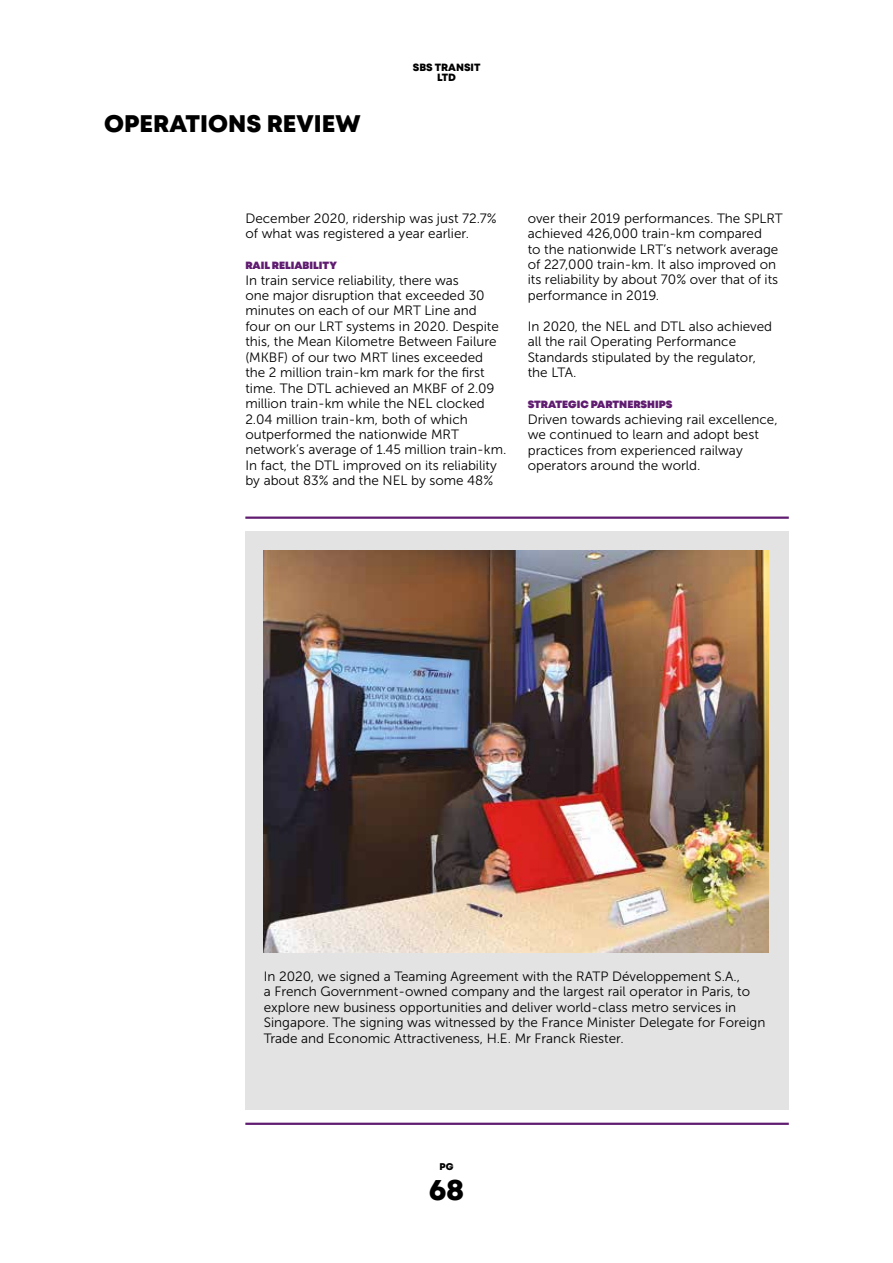
<style>
.page{position:relative;width:893px;height:1263px;background:#fff}
.page>*{position:absolute;margin:0;border:0;box-sizing:border-box;transform-origin:0 0}
.t1{font:800 30px "Mont";color:#000}
.t2{font:800 24px "Mont";color:#000}
.t3{font:13.5px/15.5px "Museo Sans 300";color:#000}
.t4{font:900 10.5px "Mont";color:#601c70}
.t5{font:800 10.5px/10.5px "Mont";color:#000;text-align:center}
.t6{font:800 9.75px "Mont";color:#000}
</style>
<div class="page">
<div style="left:245px;top:531px;width:544px;height:579px;background:#e3e3e3"></div>
<hr style="left:245px;top:516px;width:544px;height:3px;background:#601c70">
<hr style="left:245px;top:1123px;width:544px;height:2px;background:#601c70">
<img style="left:264px;top:551px;width:505px;height:401px">
<h2 class="t2" style="left:104px;top:108px;width:258px">OPERATIONS REVIEW</h2>
<p class="t5" style="left:413px;top:62px;width:69px">SBS TRANSIT<br>LTD</p>
<p class="t3" style="left:245px;top:210px;width:253px">December 2020, ridership was just 72.7% of what was registered a year earlier.</p>
<p class="t4" style="left:245px;top:259px;width:93px">RAIL RELIABILITY</p>
<p class="t3" style="left:245px;top:272px;width:263px">In train service reliability, there was<br>one major disruption that exceeded 30 minutes on each of our MRT Line and<br>four on our LRT systems in 2020. Despite this, the Mean Kilometre Between Failure (MKBF) of our two MRT lines exceeded the 2 million train-km mark for the first time. The DTL achieved an MKBF of 2.09 million train-km while the NEL clocked 2.04 million train-km, both of which outperformed the nationwide MRT network’s average of 1.45 million train-km.<br>In fact, the DTL improved on its reliability by about 83% and the NEL by some 48%</p>
<p class="t3" style="left:528px;top:210px;width:257px">over their 2019 performances. The SPLRT achieved 426,000 train-km compared<br>to the nationwide LRT’s network average of 227,000 train-km. It also improved on its reliability by about 70% over that of its performance in 2019.</p>
<p class="t3" style="left:528px;top:318px;width:246px">In 2020, the NEL and DTL also achieved all the rail Operating Performance<br>Standards stipulated by the regulator, the LTA.</p>
<p class="t4" style="left:528px;top:398px;width:146px">STRATEGIC PARTNERSHIPS</p>
<p class="t3" style="left:528px;top:411px;width:251px">Driven towards achieving rail excellence, we continued to learn and adopt best practices from experienced railway operators around the world.</p>
<p class="t3" style="left:264px;top:968px;width:503px">In 2020, we signed a Teaming Agreement with the RATP Développement S.A.,<br>a French Government-owned company and the largest rail operator in Paris, to explore new business opportunities and deliver world-class metro services in Singapore. The signing was witnessed by the France Minister Delegate for Foreign Trade and Economic Attractiveness, H.E. Mr Franck Riester.</p>
<p class="t6" style="left:439px;top:1161px;width:16px">PG</p>
<h1 class="t1" style="left:429px;top:1169px;width:37px">68</h1>
</div>
